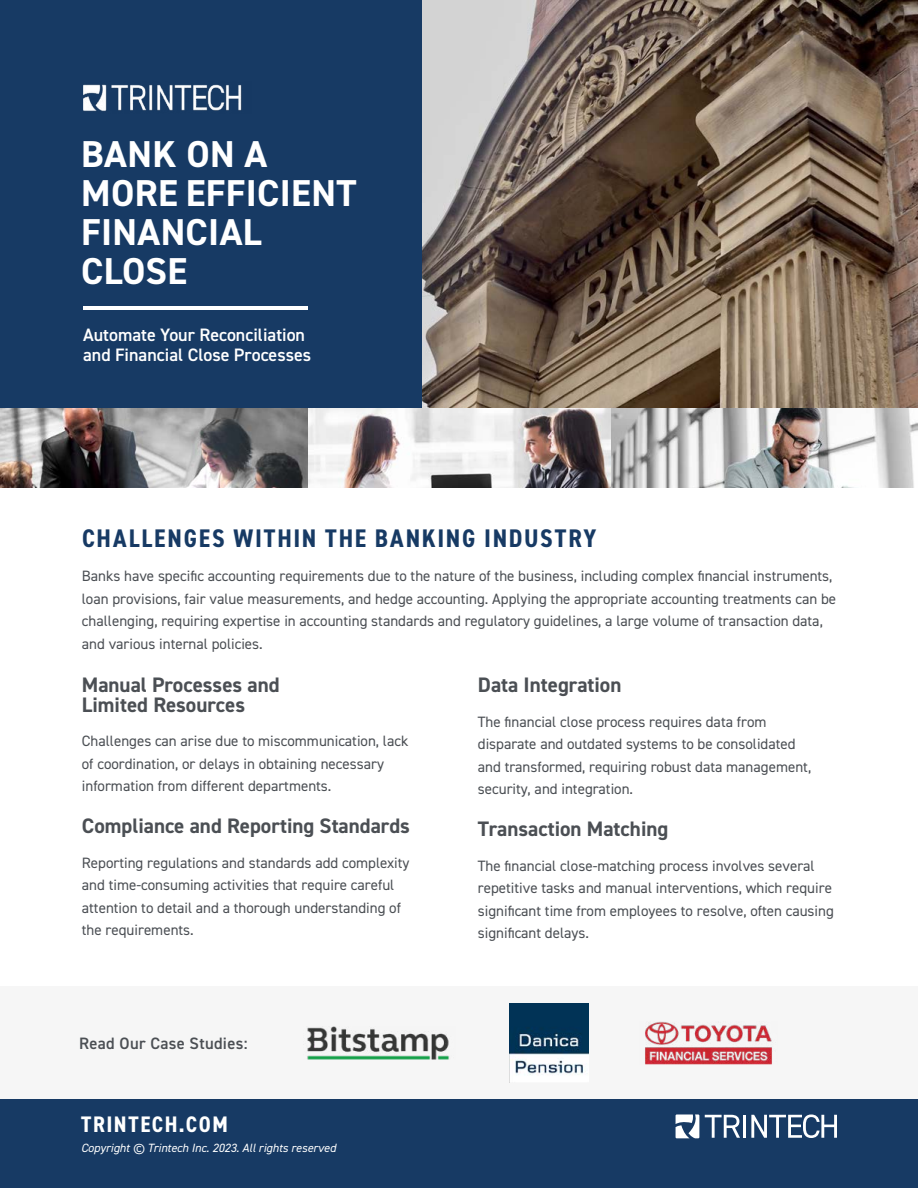
<style>
.page{position:relative;width:918px;height:1188px;background:#fff}
.page>*{position:absolute;margin:0;border:0;box-sizing:border-box;transform-origin:0 0}
.t1{font:700 37.5px/39px "DIN2014";letter-spacing:.01em;color:#fff}
.t2{font:700 condensed 25.5px "DIN2014";letter-spacing:.07em;color:#173a64}
.t3{font:700 condensed 22.5px "DIN2014";letter-spacing:.07em;color:#fff}
.t4{font:700 21px/19.5px "DIN2014";color:#4b4f54}
.t5{font:600 18px/19.5px "DIN2014";color:#fff}
.t6{font:600 16.5px "DIN2014";letter-spacing:.02em;color:#4b4f54}
.t7{font:15px/22.5px "DIN2014";color:#4b4f54}
.t8{font:italic 12px "DIN2014";color:#fff}
</style>
<div class="page">
<div style="left:0;top:1099px;width:918px;height:89px;background:#173a64"></div>
<svg style="left:705px;top:1115px;width:35px;height:23px"></svg>
<hr style="left:743px;top:1115px;width:3px;height:23px;background:#fff">
<svg style="left:751px;top:1115px;width:86px;height:23px"></svg>
<svg style="left:676px;top:1115px;width:23px;height:23px"></svg>
<img style="left:421px;top:1px;width:496px;height:408px">
<div style="left:0;top:0;width:421px;height:409px;background:#173a64"></div>
<hr style="left:83px;top:307px;width:225px;height:3px;background:#fff">
<img style="left:83px;top:84px;width:159px;height:27px">
<div style="left:0;top:987px;width:918px;height:112px;background:#f6f6f6"></div>
<img style="left:307px;top:1026px;width:142px;height:33px">
<img style="left:645px;top:1022px;width:128px;height:42px">
<img style="left:509px;top:1003px;width:80px;height:79px">
<img style="left:610px;top:409px;width:307px;height:79px">
<img style="left:308px;top:409px;width:302px;height:79px">
<img style="left:1px;top:409px;width:307px;height:79px">
<h1 class="t1" style="left:81px;top:134px;width:277px">BANK ON A<br>MORE EFFICIENT<br>FINANCIAL<br>CLOSE</h1>
<p class="t5" style="left:83px;top:325px;width:230px">Automate Your Reconciliation and Financial Close Processes</p>
<h2 class="t2" style="left:82px;top:521px;width:516px">CHALLENGES WITHIN THE BANKING INDUSTRY</h2>
<p class="t7" style="left:82px;top:565px;width:756px">Banks have specific accounting requirements due to the nature of the business, including complex financial instruments, loan provisions, fair value measurements, and hedge accounting. Applying the appropriate accounting treatments can be challenging, requiring expertise in accounting standards and regulatory guidelines, a large volume of transaction data, and various internal policies.</p>
<h3 class="t4" style="left:82px;top:675px;width:199px">Manual Processes and<br>Limited Resources</h3>
<p class="t7" style="left:82px;top:730px;width:328px">Challenges can arise due to miscommunication, lack of coordination, or delays in obtaining necessary information from different departments.</p>
<h3 class="t4" style="left:82px;top:816px;width:330px">Compliance and Reporting Standards</h3>
<p class="t7" style="left:82px;top:851px;width:329px">Reporting regulations and standards add complexity and time-consuming activities that require careful attention to detail and a thorough understanding of the requirements.</p>
<p class="t6" style="left:79px;top:1033px;width:170px">Read Our Case Studies:</p>
<h3 class="t3" style="left:81px;top:1109px;width:148px">TRINTECH.COM</h3>
<p class="t8" style="left:81px;top:1141px;width:257px">Copyright © Trintech Inc. 2023. All rights reserved</p>
<h3 class="t4" style="left:478px;top:675px;width:145px">Data Integration</h3>
<p class="t7" style="left:478px;top:710px;width:335px">The financial close process requires data from disparate and outdated systems to be consolidated and transformed, requiring robust data management, security, and integration.</p>
<h3 class="t4" style="left:478px;top:819px;width:192px">Transaction Matching</h3>
<p class="t7" style="left:478px;top:854px;width:358px">The financial close-matching process involves several repetitive tasks and manual interventions, which require significant time from employees to resolve, often causing significant delays.</p>
</div>
